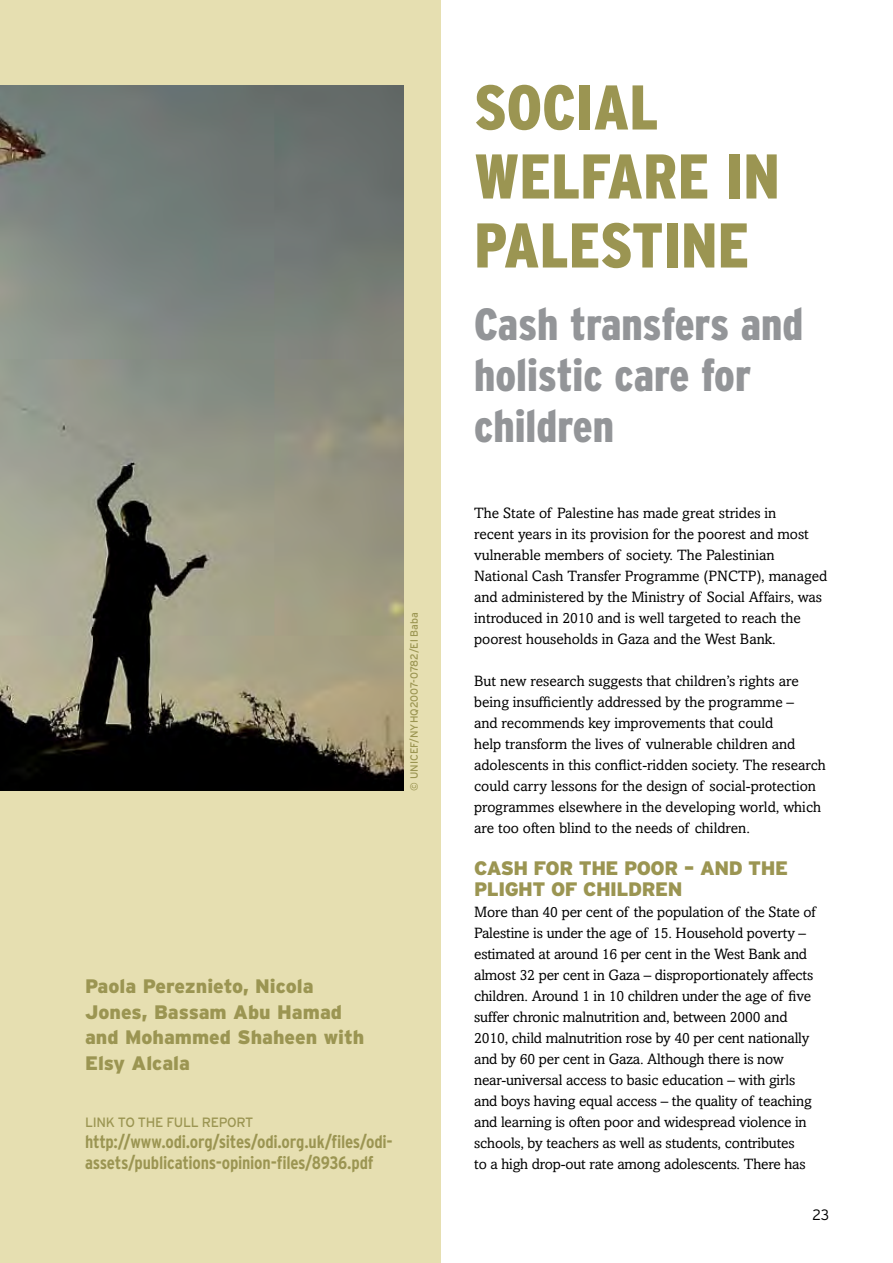
<style>
.page{position:relative;width:893px;height:1263px;background:#fff}
.page>*{position:absolute;margin:0;border:0;box-sizing:border-box;transform-origin:0 0}
.t1{font:900 condensed 63px/69px "Interstate";color:#9b9552}
.t2{font:900 condensed 45px/51px "Interstate";color:#939598}
.t3{font:900 19.5px/25.5px "Interstate";letter-spacing:-.01em;color:#9b9552}
.t4{font:700 condensed 18px/21px "Interstate";letter-spacing:-.015em;color:#9b9552}
.t5{font:15px/21px "Amasis";color:#000}
.t6{font:300 15px "Interstate";color:#000}
.t7{font:13.5px "Interstate";letter-spacing:-.025em;color:#9b9552}
.t8{font:10.5px "Interstate";letter-spacing:-.01em;color:#9b9552}
</style>
<div class="page">
<div style="left:0;top:0;width:440px;height:1263px;background:#e6dfb1"></div>
<img style="left:0;top:85px;width:404px;height:706px">
<p class="t8" style="left:408px;top:791px;width:180px;rotate:-90deg">© UNI CEF/NYH Q2007-0782/EL BABA</p>
<h3 class="t3" style="left:85px;top:973px;width:281px">Paola Pereznieto, Nicola<br>Jones, Bassam Abu Hamad and Mohammed Shaheen with<br>Elsy Alcala</h3>
<p class="t7" style="left:85px;top:1115px;width:170px">LINK TO THE FULL REPORT</p>
<p class="t4" style="left:85px;top:1131px;width:309px">http://www.odi.org/sites/odi.org.uk/files/odi&shy;assets/publications-opinion-files/8936.pdf</p>
<h1 class="t1" style="left:474px;top:73px;width:186px">Social welfare</h1>
<h1 class="t1" style="left:726px;top:142px;width:25px">in</h1>
<h1 class="t1" style="left:474px;top:211px;width:125px">Palestine</h1>
<h2 class="t2" style="left:474px;top:298px;width:331px">Cash transfers and holistic care for children</h2>
<p class="t5" style="left:474px;top:502px;width:354px">The State of Palestine has made great strides in<br>recent years in its provision for the poorest and most vulnerable members of society. The Palestinian National Cash Transfer Programme (PNCTP), managed and administered by the Ministry of Social Affairs, was introduced in 2010 and is well targeted to reach the poorest households in Gaza and the West Bank.</p>
<p class="t5" style="left:474px;top:670px;width:353px">But new research suggests that children’s rights are being insufficiently addressed by the programme –<br>and recommends key improvements that could<br>help transform the lives of vulnerable children and adolescents in this conflict-ridden society. The research could carry lessons for the design of social-protection programmes elsewhere in the developing world, which are too often blind to the needs of children.</p>
<h3 class="t3" style="left:474px;top:857px;width:315px;line-height:21px">Cash for the poor – and the plight of children</h3>
<p class="t5" style="left:474px;top:901px;width:343px">More than 40 per cent of the population of the State of Palestine is under the age of 15. Household poverty – estimated at around 16 per cent in the West Bank and almost 32 per cent in Gaza – disproportionately affects children. Around 1 in 10 children under the age of five suffer chronic malnutrition and, between 2000 and 2010, child malnutrition rose by 40 per cent nationally and by 60 per cent in Gaza. Although there is now near-universal access to basic education – with girls and boys having equal access – the quality of teaching and learning is often poor and widespread violence in schools, by teachers as well as students, contributes<br>to a high drop-out rate among adolescents. There has</p>
<p class="t6" style="left:813px;top:1206px;width:18px">23</p>
</div>
